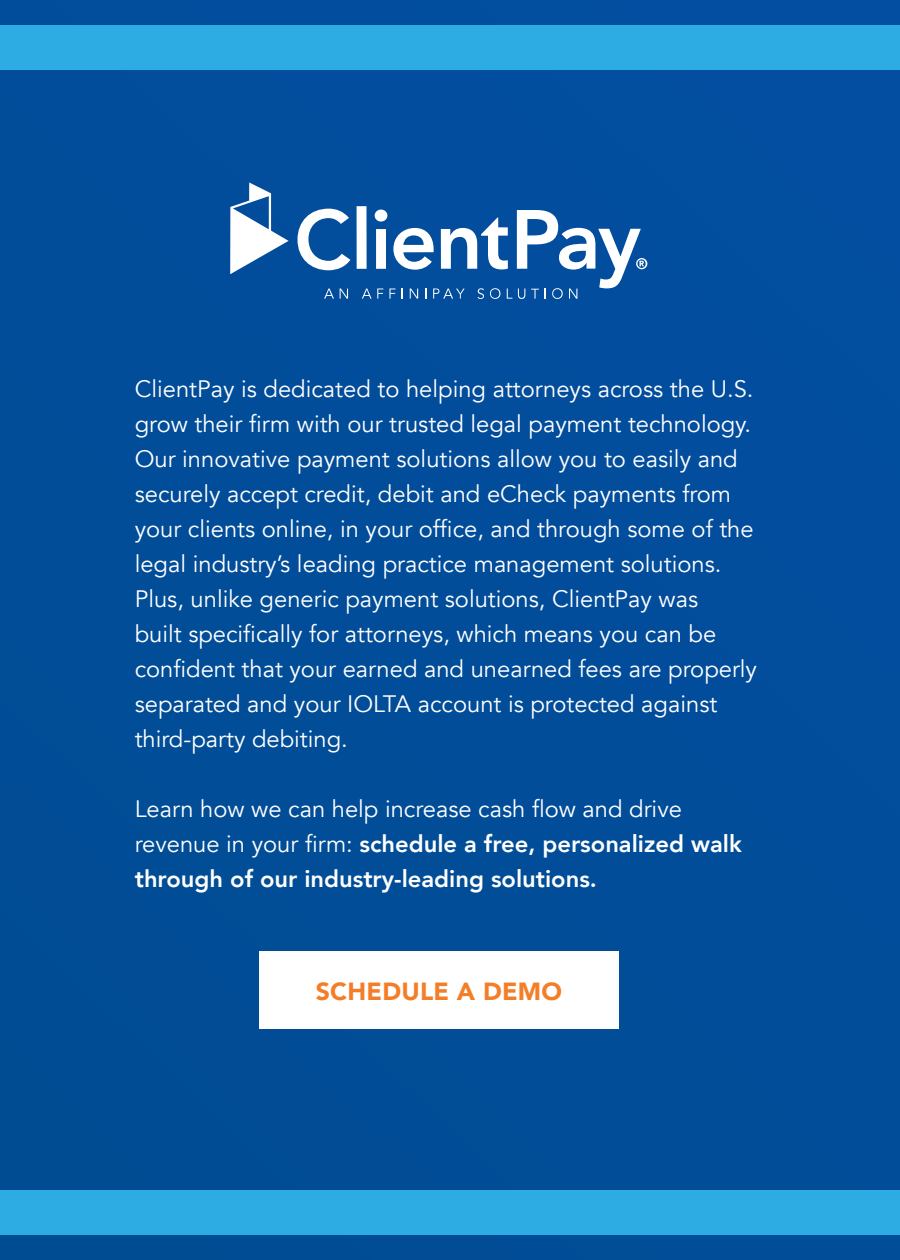
<style>
.page{position:relative;width:900px;height:1260px;background:#014d9a}
.page>*{position:absolute;margin:0;border:0;box-sizing:border-box;transform-origin:0 0}
.t1{font:900 24.75px "Avenir";letter-spacing:.01em;color:#f47e28}
.t2{font:23.75px/35px "Avenir";color:#fff}
.t3{font:800 23.75px/35px "Avenir";color:#fff}
.s1{font-weight:400}
</style>
<div class="page">
<div style="left:0;top:1190px;width:900px;height:45px;background:#2cace2"></div>
<div style="left:0;top:25px;width:900px;height:45px;background:#2cace2"></div>
<div style="left:259px;top:951px;width:360px;height:78px;background:#fff"></div>
<svg style="left:324px;top:289px;width:10px;height:10px"></svg>
<svg style="left:340px;top:289px;width:8px;height:10px"></svg>
<svg style="left:298px;top:209px;width:52px;height:61px"></svg>
<div style="left:357px;top:206px;width:10px;height:63px;background:#fff"></div>
<svg style="left:362px;top:210px;width:285px;height:89px"></svg>
<svg style="left:230px;top:182px;width:59px;height:92px"></svg>
<p class="t2" style="left:135px;top:372px;width:624px">ClientPay is dedicated to helping attorneys across the U.S. grow their firm with our trusted legal payment technology.<br>Our innovative payment solutions allow you to easily and securely accept credit, debit and eCheck payments from your clients online, in your office, and through some of the legal industry’s leading practice management solutions.<br>Plus, unlike generic payment solutions, ClientPay was<br>built specifically for attorneys, which means you can be confident that your earned and unearned fees are properly separated and your IOLTA account is protected against third-party debiting.</p>
<p class="t3" style="left:135px;top:792px;width:609px"><span class="s1">Learn how we can help increase cash flow and drive revenue in your firm:</span> schedule a free, personalized walk through of our industry-leading solutions.</p>
<p class="t1" style="left:316px;top:970px;width:248px">SCHEDULE A DEMO</p>
</div>
